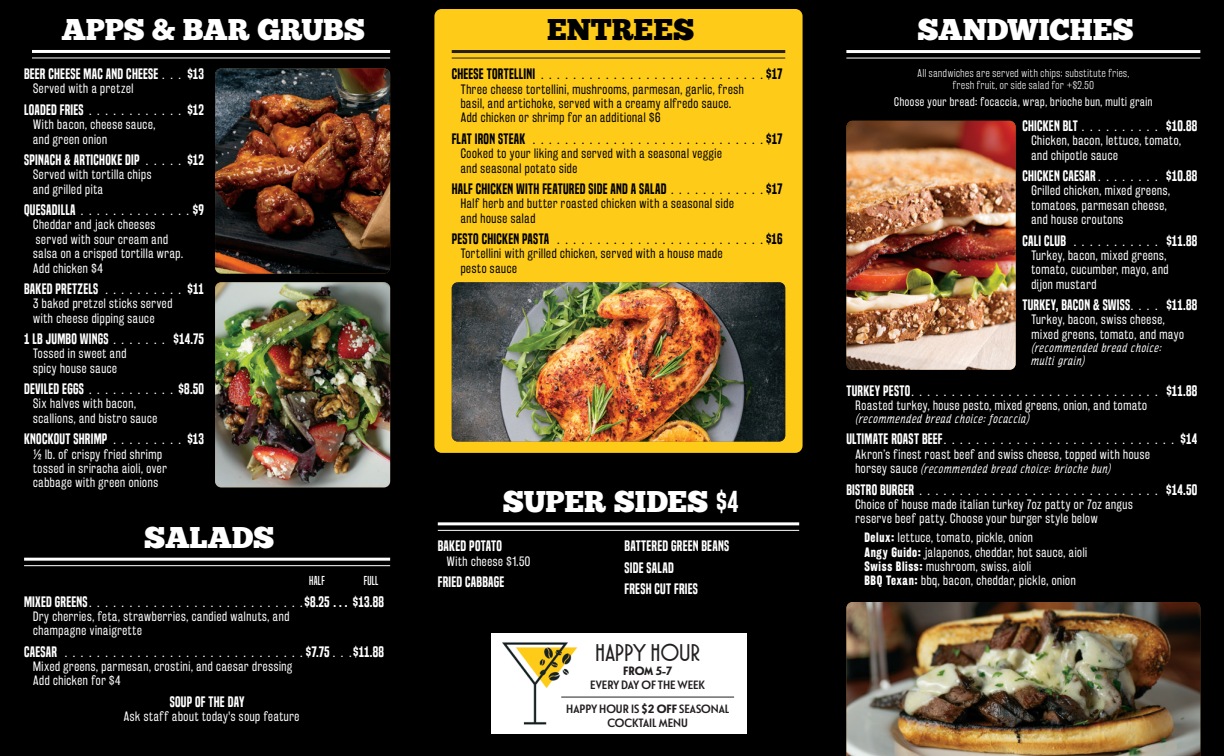
<style>
.page{position:relative;width:1224px;height:756px;background:#000001}
.page>*{position:absolute;margin:0;border:0;box-sizing:border-box;transform-origin:0 0}
.t1{font:30px "Chunk Five";letter-spacing:-.01em;color:#fff}
.t2{font:30px "Atlantic Cruise";color:#231f20}
.t3{font:30px "Chunk Five";color:#000001}
.t4{font:14px/21.3px "Built Titling Sb";letter-spacing:.015em;color:#fff}
.t5{font:14px "Built Titling Sb";letter-spacing:.015em;color:#000001}
.t6{font:12px/14.4px "Rakesly Bk";letter-spacing:.05em;color:#fff}
.t7{font:12px/14.4px "Rakesly Bk";letter-spacing:.055em;color:#000001}
.t8{font:12px "Poppins";color:#fff}
.t9{font:12px "Poppins";color:#000001}
.t10{font:700 12px/23.4px "Le Havre";color:#231f20;text-align:center}
.t11{font:12px "Built Titling Rg";letter-spacing:.02em;color:#fff}
.t12{font:900 12px "Le Havre";color:#231f20}
.t13{font:italic 11px/13.2px "Rakesly Bk";letter-spacing:.05em;color:#fff}
.t14{font:11px "Rakesly Bk";letter-spacing:.055em;color:#fff}
.t15{font:10px/12px "Rakesly Lt";letter-spacing:.06em;color:#fff;text-align:center}
.s1{font-family:"Poppins";font-size:12px}
.s2{font-family:"Built Titling Sb";font-size:14px}
.s3{font-style:normal;font-size:12px}
.s4{font-family:"Rakesly Rg";font-weight:700}
.s5{font-family:"Built Titling Sb";font-size:28px}
.s6{font-weight:900}
</style>
<div class="page">
<hr style="left:32px;top:50px;width:358px;height:3px;background:#fff">
<hr style="left:32px;top:57px;width:358px;height:1px;background:#fff">
<hr style="left:24px;top:558px;width:366px;height:3px;background:#fff">
<hr style="left:24px;top:565px;width:366px;height:1px;background:#fff">
<img style="left:215px;top:68px;width:175px;height:206px">
<img style="left:215px;top:282px;width:175px;height:205px">
<div style="left:434px;top:9px;width:369px;height:444px;background:#fecc18;border-radius:7px"></div>
<img style="left:452px;top:282px;width:333px;height:160px">
<hr style="left:452px;top:50px;width:333px;height:3px;background:#231f20">
<hr style="left:452px;top:58px;width:333px;height:1px;background:#231f20">
<hr style="left:846px;top:50px;width:354px;height:3px;background:#fff">
<hr style="left:846px;top:58px;width:354px;height:1px;background:#fff">
<img style="left:846px;top:602px;width:354px;height:154px">
<img style="left:846px;top:121px;width:170px;height:249px">
<div style="left:491px;top:633px;width:255px;height:101px;background:#fff"></div>
<img style="left:503px;top:642px;width:75px;height:83px">
<hr style="left:561px;top:697px;width:173px;height:1px;background:#231f20">
<hr style="left:438px;top:522px;width:361px;height:3px;background:#fff">
<hr style="left:438px;top:530px;width:361px;height:1px;background:#fff">
<h1 class="t1" style="left:61px;top:11px;width:305px">APPS &amp; BAR GRUBS</h1>
<p class="t4" style="left:24px;top:63px;width:182px">BEER CHEESE MAC AND CHEESE <span class="s1">. . .</span> $13</p>
<p class="t6" style="left:33px;top:82px;width:102px">Served with a pretzel</p>
<p class="t4" style="left:24px;top:99px;width:182px">LOADED FRIES <span class="s1">. . . . . . . . . . . .</span> $12</p>
<p class="t6" style="left:33px;top:117px;width:124px">With bacon, cheese sauce, and green onion</p>
<p class="t4" style="left:24px;top:149px;width:182px">SPINACH &amp; ARTICHOKE DIP <span class="s1">. . . . .</span> $12</p>
<p class="t6" style="left:33px;top:167px;width:120px">Served with tortilla chips and grilled pita</p>
<p class="t8" style="left:24px;top:204px;width:181px"><span class="s2">QUESADILLA</span> . . . . . . . . . . . . . <span class="s2">$9</span></p>
<p class="t6" style="left:33px;top:217px;width:151px">Cheddar and jack cheeses served with sour cream and salsa on a crisped tortilla wrap.<br>Add chicken $4</p>
<p class="t4" style="left:24px;top:278px;width:181px">BAKED PRETZELS <span class="s1">. . . . . . . . . .</span> $11</p>
<p class="t6" style="left:33px;top:296px;width:141px">3 baked pretzel sticks served with cheese dipping sauce</p>
<p class="t4" style="left:24px;top:328px;width:181px">1 LB JUMBO WINGS <span class="s1">. . . . . . .</span> $14.75</p>
<p class="t6" style="left:33px;top:346px;width:95px">Tossed in sweet and spicy house sauce</p>
<p class="t4" style="left:24px;top:378px;width:182px">DEVILED EGGS <span class="s1">. . . . . . . . . . .</span> $8.50</p>
<p class="t6" style="left:33px;top:397px;width:126px">Six halves with bacon, scallions, and bistro sauce</p>
<p class="t4" style="left:24px;top:428px;width:182px">KNOCKOUT SHRIMP <span class="s1">. . . . . . . .</span> $13</p>
<p class="t6" style="left:33px;top:447px;width:135px">½ lb. of crispy fried shrimp tossed in sriracha aioli, over cabbage with green onions</p>
<h1 class="t1" style="left:144px;top:519px;width:132px">SALADS</h1>
<p class="t11" style="left:309px;top:574px;width:17px">HALF</p>
<p class="t11" style="left:364px;top:574px;width:16px">FULL</p>
<p class="t8" style="left:24px;top:595px;width:311px"><span class="s2">MIXED GREENS</span> . . . . . . . . . . . . . . . . . . . . . . . . . . <span class="s2">$8.25....</span></p>
<p class="t4" style="left:353px;top:591px;width:33px">$13.88</p>
<p class="t6" style="left:33px;top:609px;width:258px">Dry cherries, feta, strawberries, candied walnuts, and champagne vinaigrette</p>
<p class="t8" style="left:24px;top:645px;width:361px"><span class="s2">CAESAR</span> . . . . . . . . . . . . . . . . . . . . . . . . . . . . . <span class="s2">$7.75</span> . . <span class="s2">$11.88</span></p>
<p class="t6" style="left:33px;top:659px;width:261px">Mixed greens, parmesan, crostini, and caesar dressing<br>Add chicken for $4</p>
<p class="t4" style="left:170px;top:691px;width:76px">SOUP OF THE DAY</p>
<p class="t6" style="left:124px;top:709px;width:177px">Ask staff about today's soup feature</p>
<h1 class="t3" style="left:547px;top:11px;width:149px">ENTREES</h1>
<h1 class="t1" style="left:917px;top:11px;width:218px">SANDWICHES</h1>
<p class="t15" style="left:918px;top:67px;width:213px">All sandwiches are served with chips; substitute fries, fresh fruit, or side salad for +$2.50</p>
<p class="t14" style="left:894px;top:95px;width:260px">Choose your bread: focaccia, wrap, brioche bun, multi grain</p>
<p class="t4" style="left:1022px;top:115px;width:177px">CHICKEN BLT <span class="s1">. . . . . . . . . .</span> $10.88</p>
<p class="t6" style="left:1031px;top:134px;width:151px">Chicken, bacon, lettuce, tomato, and chipotle sauce</p>
<p class="t4" style="left:1022px;top:165px;width:177px">CHICKEN CAESAR <span class="s1">. . . . . . . .</span> $10.88</p>
<p class="t6" style="left:1031px;top:184px;width:140px">Grilled chicken, mixed greens, tomatoes, parmesan cheese, and house croutons</p>
<p class="t4" style="left:1022px;top:230px;width:176px">CALI CLUB <span class="s1">. . . . . . . . . . .</span> $11.88</p>
<p class="t6" style="left:1031px;top:248px;width:139px">Turkey, bacon, mixed greens, tomato, cucumber, mayo, and dijon mustard</p>
<p class="t4" style="left:1022px;top:294px;width:176px">TURKEY, BACON &amp; SWISS <span class="s1">. . . .</span> $11.88</p>
<p class="t6" style="left:1031px;top:313px;width:154px">Turkey, bacon, swiss cheese, mixed greens, tomato, and mayo</p>
<p class="t13" style="left:1031px;top:341px;width:132px">(recommended bread choice: multi grain)</p>
<p class="t8" style="left:846px;top:384px;width:352px"><span class="s2">TURKEY PESTO</span> . . . . . . . . . . . . . . . . . . . . . . . . . . . . . . . <span class="s2">$11.88</span></p>
<p class="t6" style="left:855px;top:398px;width:293px">Roasted turkey, house pesto, mixed greens, onion, and tomato</p>
<p class="t13" style="left:855px;top:412px;width:176px">(recommended bread choice: focaccia)</p>
<p class="t8" style="left:846px;top:433px;width:353px"><span class="s2">ULTIMATE ROAST BEEF</span> . . . . . . . . . . . . . . . . . . . . . . . . . . . . . <span class="s2">$14</span></p>
<p class="t6" style="left:855px;top:447px;width:296px">Akron’s finest roast beef and swiss cheese, topped with house</p>
<p class="t13" style="left:855px;top:462px;width:258px"><span class="s3">horsey sauce</span> (recommended bread choice: brioche bun)</p>
<p class="t8" style="left:846px;top:483px;width:353px"><span class="s2">BISTRO BURGER</span> . . . . . . . . . . . . . . . . . . . . . . . . . . . . . . <span class="s2">$14.50</span></p>
<p class="t6" style="left:855px;top:497px;width:279px">Choice of house made italian turkey 7oz patty or 7oz angus reserve beef patty. Choose your burger style below</p>
<p class="t6" style="left:864px;top:530px;width:224px"><span class="s4">Delux:</span> lettuce, tomato, pickle, onion<br><span class="s4">Angy Guido:</span> jalapenos, cheddar, hot sauce, aioli <span class="s4">Swiss Bliss:</span> mushroom, swiss, aioli<br><span class="s4">BBQ Texan:</span> bbq, bacon, cheddar, pickle, onion</p>
<p class="t9" style="left:452px;top:68px;width:332px"><span class="s2">CHEESE TORTELLINI</span> . . . . . . . . . . . . . . . . . . . . . . . . . . . <span class="s2">$17</span></p>
<p class="t7" style="left:461px;top:82px;width:285px">Three cheese tortellini, mushrooms, parmesan, garlic, fresh basil, and artichoke, served with a creamy alfredo sauce.<br>Add chicken or shrimp for an additional $6</p>
<p class="t9" style="left:452px;top:133px;width:332px"><span class="s2">FLAT IRON STEAK</span> . . . . . . . . . . . . . . . . . . . . . . . . . . . . <span class="s2">$17</span></p>
<p class="t7" style="left:461px;top:146px;width:263px">Cooked to your liking and served with a seasonal veggie and seasonal potato side</p>
<p class="t5" style="left:452px;top:180px;width:332px">HALF CHICKEN WITH FEATURED SIDE AND A SALAD <span class="s1">. . . . . . . . . . .</span> $17</p>
<p class="t7" style="left:461px;top:196px;width:275px">Half herb and butter roasted chicken with a seasonal side and house salad</p>
<p class="t9" style="left:452px;top:233px;width:333px"><span class="s2">PESTO CHICKEN PASTA</span> . . . . . . . . . . . . . . . . . . . . . . . . . <span class="s2">$16</span></p>
<p class="t7" style="left:461px;top:246px;width:263px">Tortellini with grilled chicken, served with a house made pesto sauce</p>
<h1 class="t1" style="left:503px;top:483px;width:237px">SUPER SIDES <span class="s5">$4</span></h1>
<p class="t4" style="left:438px;top:536px;width:66px">BAKED POTATO</p>
<p class="t6" style="left:447px;top:554px;width:85px">With cheese $1.50</p>
<p class="t4" style="left:438px;top:571px;width:68px">FRIED CABBAGE</p>
<p class="t4" style="left:625px;top:536px;width:106px">BATTERED GREEN BEANS<br>SIDE SALAD<br>FRESH CUT FRIES</p>
<h1 class="t2" style="left:595px;top:635px;width:106px">happy hour</h1>
<p class="t12" style="left:623px;top:663px;width:51px">FROM 5-7</p>
<p class="t10" style="left:566px;top:673px;width:165px">EVERY DAY OF THE WEEK<br>HAPPY HOUR IS <span class="s6">$2 OFF</span> SEASONAL</p>
<p class="t10" style="left:607px;top:711px;width:82px">COCKTAIL MENU</p>
</div>
